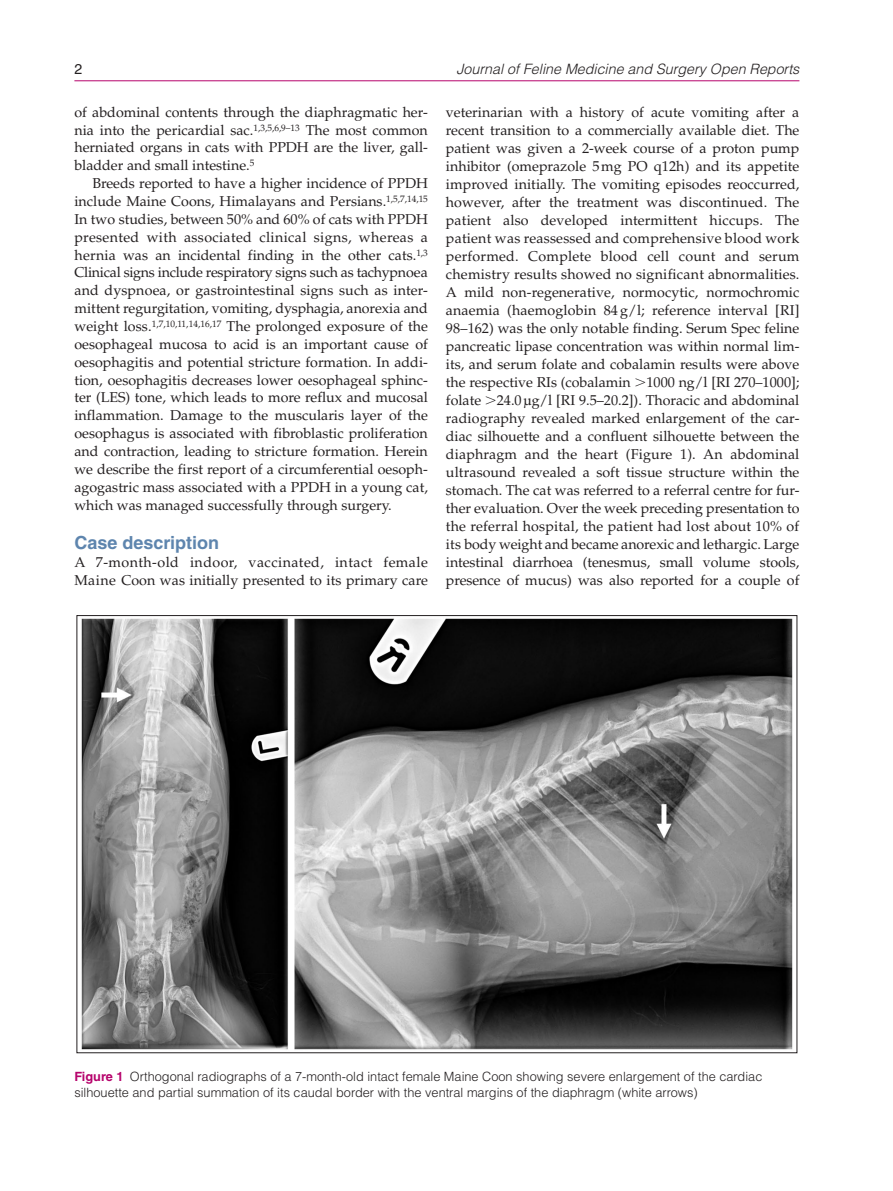
<style>
.page{position:relative;width:893px;height:1191px;background:#fff}
.page>*{position:absolute;margin:0;border:0;box-sizing:border-box;transform-origin:0 0}
.t1{font:700 18px "Helvetica LT Std";color:#5e85ae}
.t2{font:14.25px/18px "Palatino LT Std";color:#231f20;text-align:justify}
.t3{font:14.25px/18px "Palatino LT Std";letter-spacing:.03em;color:#231f20}
.t4{font:italic 300 14.25px "Helvetica LT Std";color:#231f20}
.t5{font:14.25px "Helvetica LT Std";color:#231f20}
.t6{font:300 12.75px/15.8px "Helvetica LT Std";color:#231f20}
.s1{font-weight:700;color:#b6036c}
</style>
<div class="page">
<hr style="left:74px;top:80px;width:725px;height:1px;background:#b6036c">
<img style="left:81px;top:618px;width:712px;height:432px">
<p class="t5" style="left:74px;top:61px;width:9px">2</p>
<p class="t4" style="left:456px;top:60px;width:344px">Journal of Feline Medicine and Surgery Open Reports</p>
<p class="t2" style="left:74px;top:103px;width:355px">of abdominal contents through the diaphragmatic her&shy;nia into the pericardial sac.<sup>1,3,5,6,9–13</sup> The most common herniated organs in cats with PPDH are the liver, gall&shy;bladder and small intestine.<sup>5</sup></p>
<p class="t2" style="left:74px;top:175px;width:355px;text-indent:18px">Breeds reported to have a higher incidence of PPDH include Maine Coons, Himalayans and Persians.<sup>1,5,7,14,15<br></sup>In two studies, between 50% and 60% of cats with PPDH presented with associated clinical signs, whereas a hernia was an incidental finding in the other cats.<sup>1,3<br></sup>Clinical signs include respiratory signs such as tachypnoea and dyspnoea, or gastrointestinal signs such as inter&shy;mittent regurgitation, vomiting, dysphagia, anorexia and weight loss.<sup>1,7,10,11,14,16,17</sup> The prolonged exposure of the oesophageal mucosa to acid is an important cause of oesophagitis and potential stricture formation. In addi&shy;tion, oesophagitis decreases lower oesophageal sphinc&shy;ter (LES) tone, which leads to more reflux and mucosal inflammation. Damage to the muscularis layer of the oesophagus is associated with fibroblastic proliferation and contraction, leading to stricture formation. Herein we describe the first report of a circumferential oesoph&shy;agogastric mass associated with a PPDH in a young cat, which was managed successfully through surgery.</p>
<p class="t1" style="left:74px;top:531px;width:146px">Case description</p>
<p class="t3" style="left:74px;top:553px;width:355px">A 7-month-old indoor, vaccinated, intact female<br>Maine Coon was initially presented to its primary care</p>
<p class="t2" style="left:446px;top:103px;width:355px">veterinarian with a history of acute vomiting after a recent transition to a commercially available diet. The patient was given a 2-week course of a proton pump inhibitor (omeprazole 5mg PO q12h) and its appetite improved initially. The vomiting episodes reoccurred, however, after the treatment was discontinued. The patient also developed intermittent hiccups. The patient was reassessed and comprehensive blood work performed. Complete blood cell count and serum chemistry results showed no significant abnormalities.<br>A mild non-regenerative, normocytic, normochromic anaemia (haemoglobin 84 g/l; reference interval [RI] 98–162) was the only notable finding. Serum Spec feline pancreatic lipase concentration was within normal lim&shy;its, and serum folate and cobalamin results were above the respective RIs (cobalamin 1000 ng/l [RI 270–1000]; folate 24.0µg/l [RI 9.5–20.2]). Thoracic and abdominal radiography revealed marked enlargement of the car&shy;diac silhouette and a confluent silhouette between the diaphragm and the heart (Figure 1). An abdominal ultrasound revealed a soft tissue structure within the stomach. The cat was referred to a referral centre for fur&shy;ther evaluation. Over the week preceding presentation to the referral hospital, the patient had lost about 10% of its body weight and became anorexic and lethargic. Large intestinal diarrhoea (tenesmus, small volume stools, presence of mucus) was also reported for a couple of</p>
<p class="t6" style="left:74px;top:1068px;width:689px"><span class="s1">Figure 1</span> Orthogonal radiographs of a 7-month-old intact female Maine Coon showing severe enlargement of the cardiac silhouette and partial summation of its caudal border with the ventral margins of the diaphragm (white arrows)</p>
</div>
